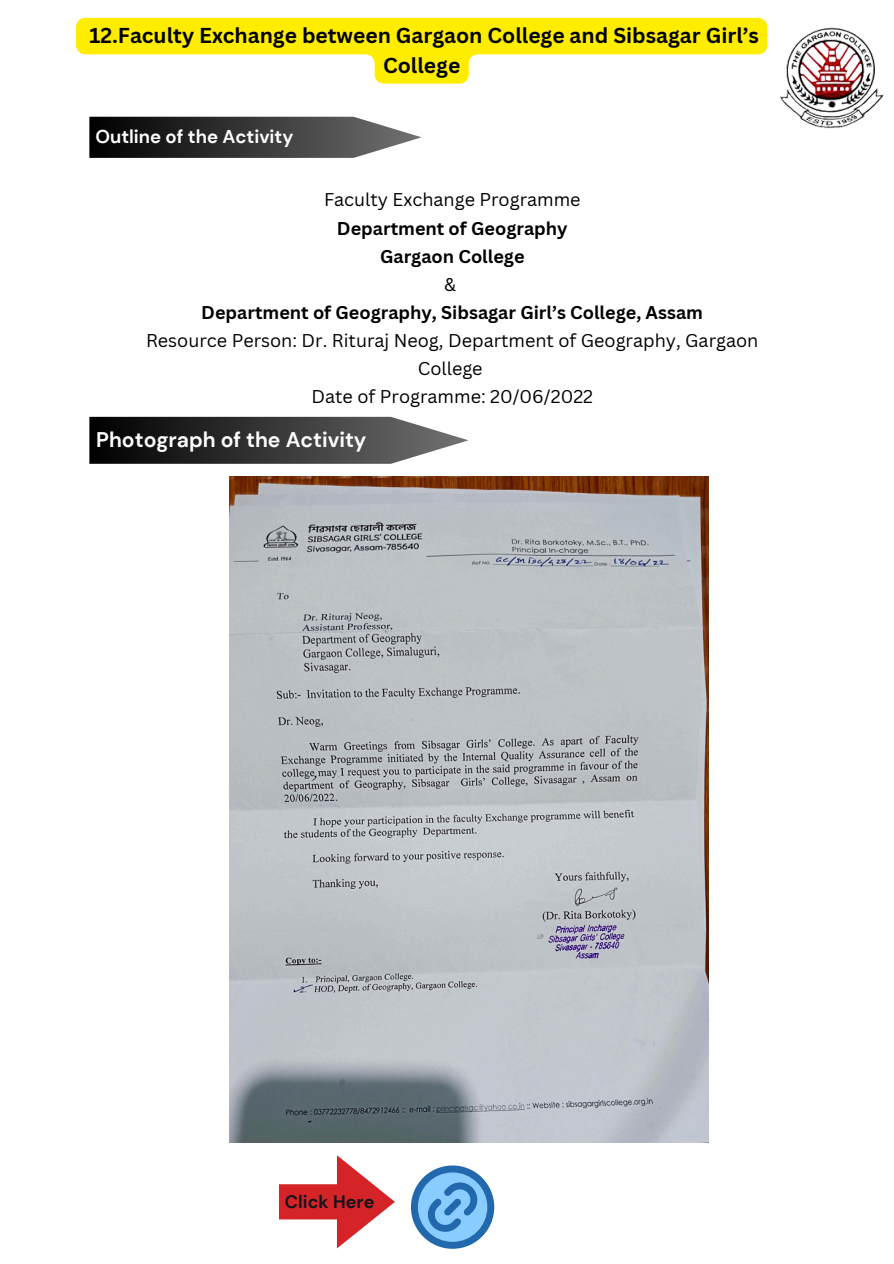
<style>
.page{position:relative;width:894px;height:1264px;background:#fff}
.page>*{position:absolute;margin:0;border:0;box-sizing:border-box;transform-origin:0 0}
.t1{font:700 21.15px "DM Sans";color:#fff}
.t2{font:700 21px/29.2px "Canva Sans";color:#000;text-align:center}
.t3{font:700 18.6px "DM Sans";color:#fff}
.t4{font:18px/28.2px "Canva Sans";color:#000;text-align:center}
.t5{font:700 18px "Canva Sans";color:#000}
.t6{font:700 18px "DM Sans";color:#14121a}
</style>
<div class="page">
<img style="left:229px;top:476px;width:478px;height:666px">
<svg style="left:89px;top:117px;width:332px;height:41px;background:#484848"></svg>
<svg style="left:89px;top:417px;width:379px;height:47px;background:#484848"></svg>
<svg style="left:76px;top:18px;width:691px;height:66px;fill:#ffed00"></svg>
<svg style="left:411px;top:1165px;width:83px;height:83px"></svg>
<svg style="left:279px;top:1155px;width:116px;height:93px"></svg>
<img style="left:780px;top:27px;width:104px;height:102px">
<h1 class="t2" style="left:89px;top:21px;width:671px">12.Faculty Exchange between Gargaon College and Sibsagar Girl’s<br>College</h1>
<p class="t3" style="left:95px;top:125px;width:199px">Outline of the Activity</p>
<h1 class="t4" style="left:324px;top:185px;width:258px">Faculty Exchange Programme</h1>
<p class="t5" style="left:337px;top:215px;width:232px">Department of Geography</p>
<p class="t5" style="left:380px;top:243px;width:146px">Gargaon College</p>
<p class="t4" style="left:444px;top:270px;width:13px">&amp;</p>
<p class="t5" style="left:201px;top:300px;width:503px">Department of Geography, Sibsagar Girl’s College, Assam</p>
<p class="t4" style="left:146px;top:326px;width:613px">Resource Person: Dr. Rituraj Neog, Department of Geography, Gargaon<br>College</p>
<p class="t4" style="left:311px;top:382px;width:283px">Date of Programme: 20/06/2022</p>
<p class="t1" style="left:96px;top:426px;width:272px">Photograph of the Activity</p>
<p class="t6" style="left:285px;top:1190px;width:91px">Click Here</p>
</div>
